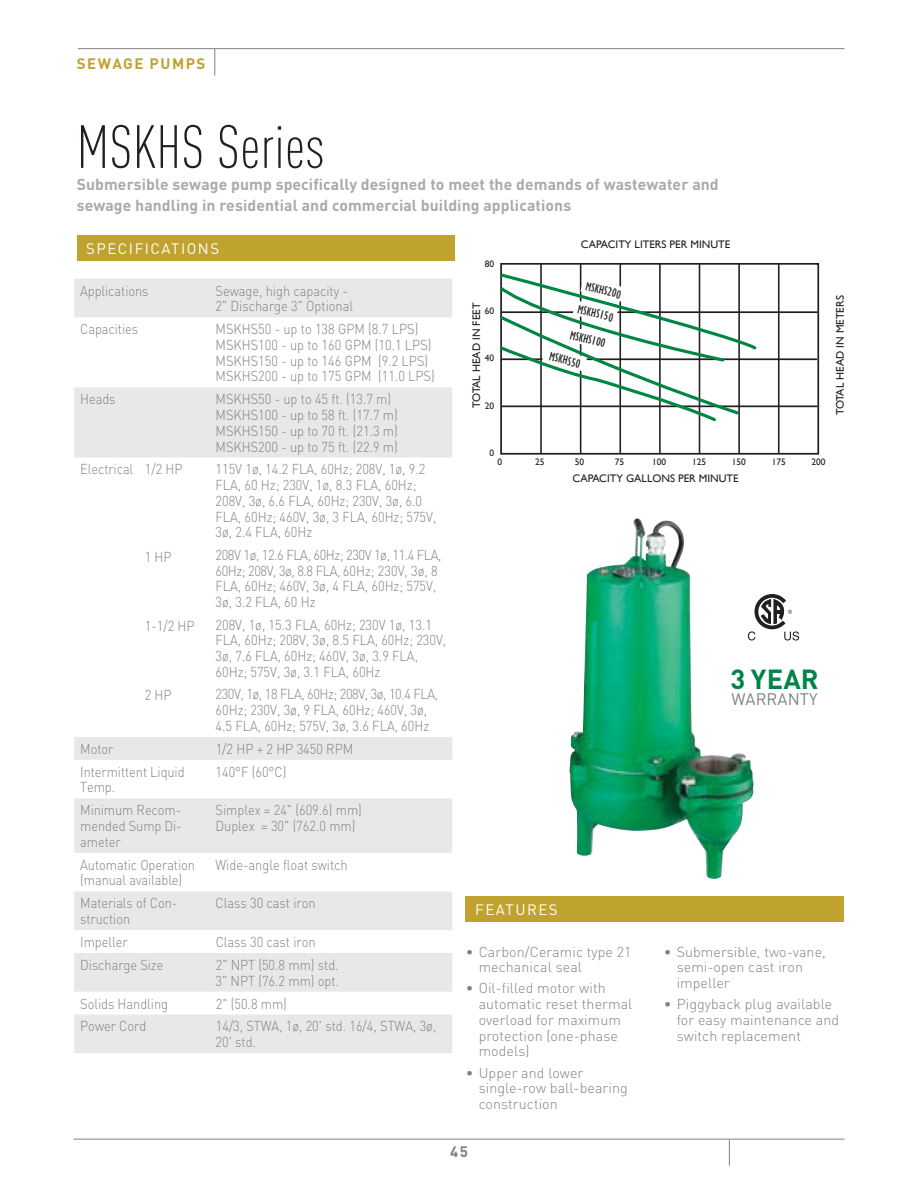
<style>
.page{position:relative;width:918px;height:1188px;background:#fff}
.page>*{position:absolute;margin:0;border:0;box-sizing:border-box;transform-origin:0 0}
.t1{font:300 condensed 60px "DIN Pro";letter-spacing:.005em;color:#231f20}
.t2{font:700 27.3px "DIN Pro";color:#008448}
.t3{font:16.5px "DIN Pro";letter-spacing:.005em;color:#808284}
.t4{font:700 15.75px/21.8px "DIN Pro";letter-spacing:.005em;color:#a8aaac}
.t5{font:15px "DIN Pro";letter-spacing:.1em;color:#fff}
.t6{font:700 15px "DIN Pro";letter-spacing:.1em;color:#c0a22f}
.t7{font:700 15px "DIN Pro";color:#808284}
.t8{font:300 14.25px/15.8px "DIN Pro";color:#808284;scale:.9 1}
.t9{font:300 14.25px/15.8px "DIN Pro";color:#808284}
.t10{font:condensed 12.6px "Gill Sans MT Std";color:#231f20}
.t11{font:10.95px "Gill Sans";color:#231f20}
.t12{font:9.45px "Gill Sans";color:#231f20}
</style>
<div class="page">
<hr style="left:78px;top:48px;width:767px;height:1px;background:#808284">
<svg style="left:214px;top:49px;width:1px;height:27px"></svg>
<hr style="left:73px;top:1139px;width:772px;height:1px;background:#808284">
<svg style="left:729px;top:1139px;width:1px;height:27px"></svg>
<div style="left:77px;top:235px;width:378px;height:26px;background:#c0a22f"></div>
<div style="left:466px;top:896px;width:378px;height:26px;background:#c0a22f"></div>
<div style="left:500px;top:263px;width:319px;height:192px;border:2px solid #231f20"></div>
<hr style="left:659px;top:264px;width:2px;height:190px;background:#231f20">
<hr style="left:580px;top:264px;width:1px;height:190px;background:#231f20">
<hr style="left:619px;top:264px;width:2px;height:190px;background:#231f20">
<hr style="left:540px;top:264px;width:2px;height:190px;background:#231f20">
<hr style="left:699px;top:264px;width:1px;height:190px;background:#231f20">
<hr style="left:738px;top:264px;width:2px;height:190px;background:#231f20">
<hr style="left:778px;top:264px;width:2px;height:190px;background:#231f20">
<hr style="left:501px;top:405px;width:317px;height:2px;background:#231f20">
<hr style="left:501px;top:358px;width:316px;height:2px;background:#231f20">
<hr style="left:501px;top:311px;width:317px;height:2px;background:#231f20">
<svg style="left:500px;top:272px;width:259px;height:152px"></svg>
<svg style="left:753px;top:594px;width:46px;height:47px"></svg>
<img style="left:569px;top:518px;width:184px;height:361px">
<svg style="left:74px;top:279px;width:378px;height:774px"></svg>
<p class="t6" style="left:77px;top:58px;width:130px">SEWAGE PUMPS</p>
<h1 class="t1" style="left:77px;top:112px;width:249px">MSKHS Series</h1>
<p class="t4" style="left:77px;top:175px;width:644px">Submersible sewage pump specifically designed to meet the demands of wastewater and sewage handling in residential and commercial building applications</p>
<p class="t5" style="left:80px;top:240px;width:135px">SPECIFICATIONS</p>
<p class="t5" style="left:86px;top:240px;width:135px">SPECIFICATIONS</p>
<p class="t8" style="left:80px;top:284px;width:77px">Applications</p>
<p class="t8" style="left:216px;top:284px;width:154px">Sewage, high capacity -<br>2" Discharge 3" Optional</p>
<p class="t8" style="left:80px;top:323px;width:66px">Capacities</p>
<p class="t8" style="left:216px;top:323px;width:245px">MSKHS50 - up to 138 GPM (8.7 LPS)<br>MSKHS100 - up to 160 GPM (10.1 LPS)<br>MSKHS150 - up to 146 GPM (9.2 LPS)<br>MSKHS200 - up to 175 GPM (11.0 LPS)</p>
<p class="t8" style="left:80px;top:393px;width:41px">Heads</p>
<p class="t8" style="left:216px;top:393px;width:204px">MSKHS50 - up to 45 ft. (13.7 m)<br>MSKHS100 - up to 58 ft. (17.7 m)<br>MSKHS150 - up to 70 ft. (21.3 m)<br>MSKHS200 - up to 75 ft. (22.9 m)</p>
<p class="t8" style="left:80px;top:463px;width:115px">Electrical 1/2 HP</p>
<p class="t8" style="left:216px;top:463px;width:247px">115V 1ø, 14.2 FLA, 60Hz; 208V, 1ø, 9.2<br>FLA, 60 Hz; 230V, 1ø, 8.3 FLA, 60Hz;<br>208V, 3ø, 6.6 FLA, 60Hz; 230V, 3ø, 6.0<br>FLA, 60Hz; 460V, 3ø, 3 FLA, 60Hz; 575V,<br>3ø, 2.4 FLA, 60Hz</p>
<p class="t8" style="left:216px;top:549px;width:253px">208V 1ø, 12.6 FLA, 60Hz; 230V 1ø, 11.4 FLA, 60Hz; 208V, 3ø, 8.8 FLA, 60Hz; 230V, 3ø, 8<br>FLA, 60Hz; 460V, 3ø, 4 FLA, 60Hz; 575V, 3ø, 3.2 FLA, 60 Hz</p>
<p class="t8" style="left:216px;top:618px;width:258px">208V, 1ø, 15.3 FLA, 60Hz; 230V 1ø, 13.1<br>FLA, 60Hz; 208V, 3ø, 8.5 FLA, 60Hz; 230V, 3ø, 7.6 FLA, 60Hz; 460V, 3ø, 3.9 FLA, 60Hz; 575V, 3ø, 3.1 FLA, 60Hz</p>
<p class="t8" style="left:216px;top:688px;width:249px">230V, 1ø, 18 FLA, 60Hz; 208V, 3ø, 10.4 FLA,<br>60Hz; 230V, 3ø, 9 FLA, 60Hz; 460V, 3ø,<br>4.5 FLA, 60Hz; 575V, 3ø, 3.6 FLA, 60Hz</p>
<p class="t8" style="left:145px;top:550px;width:31px">1 HP</p>
<p class="t8" style="left:145px;top:619px;width:57px">1-1/2 HP</p>
<p class="t8" style="left:145px;top:688px;width:31px">2 HP</p>
<p class="t8" style="left:80px;top:743px;width:39px">Motor</p>
<p class="t8" style="left:216px;top:743px;width:154px">1/2 HP + 2 HP 3450 RPM</p>
<p class="t8" style="left:80px;top:765px;width:118px">Intermittent Liquid<br>Temp.</p>
<p class="t8" style="left:216px;top:765px;width:80px">140°F (60°C)</p>
<p class="t8" style="left:80px;top:804px;width:114px;text-align:justify">Minimum Recom&shy;mended Sump Di&shy;ameter</p>
<p class="t8" style="left:216px;top:804px;width:164px">Simplex = 24" (609.6) mm)<br>Duplex = 30" (762.0 mm)</p>
<p class="t8" style="left:80px;top:858px;width:129px">Automatic Operation (manual available)</p>
<p class="t8" style="left:216px;top:859px;width:148px">Wide-angle float switch</p>
<p class="t8" style="left:80px;top:897px;width:109px">Materials of Con&shy;struction</p>
<p class="t8" style="left:216px;top:897px;width:113px">Class 30 cast iron</p>
<p class="t8" style="left:80px;top:936px;width:54px">Impeller</p>
<p class="t8" style="left:216px;top:936px;width:113px">Class 30 cast iron</p>
<p class="t8" style="left:80px;top:959px;width:94px">Discharge Size</p>
<p class="t8" style="left:216px;top:959px;width:139px">2" NPT (50.8 mm) std.<br>3" NPT (76.2 mm) opt.</p>
<p class="t8" style="left:80px;top:997px;width:99px">Solids Handling</p>
<p class="t8" style="left:216px;top:997px;width:80px">2" (50.8 mm)</p>
<p class="t8" style="left:80px;top:1020px;width:75px">Power Cord</p>
<p class="t8" style="left:216px;top:1020px;width:247px">14/3, STWA, 1ø, 20' std. 16/4, STWA, 3ø,<br>20' std.</p>
<p class="t12" style="left:485px;top:259px;width:11px">80</p>
<p class="t11" style="left:470px;top:408px;width:106px;rotate:-90deg">TOTAL HEAD IN FEET</p>
<p class="t12" style="left:485px;top:306px;width:11px">60</p>
<p class="t12" style="left:485px;top:353px;width:11px">40</p>
<p class="t12" style="left:485px;top:400px;width:11px">20</p>
<p class="t11" style="left:581px;top:238px;width:151px">CAPACITY LITERS PER MINUTE</p>
<p class="t10" style="left:588px;top:279px;width:38px;rotate:14deg">MSKHS200</p>
<p class="t10" style="left:572px;top:327px;width:38px;rotate:14deg">MSKHS100</p>
<p class="t10" style="left:580px;top:302px;width:38px;rotate:14deg">MSKHS150</p>
<p class="t10" style="left:551px;top:349px;width:33px;rotate:14deg">MSKHS50</p>
<p class="t11" style="left:834px;top:415px;width:121px;rotate:-90deg">TOTAL HEAD IN METERS</p>
<p class="t12" style="left:490px;top:447px;width:6px">0</p>
<p class="t12" style="left:498px;top:456px;width:6px">0</p>
<p class="t12" style="left:535px;top:456px;width:11px">25</p>
<p class="t12" style="left:575px;top:456px;width:11px">50</p>
<p class="t12" style="left:615px;top:456px;width:11px">75</p>
<p class="t12" style="left:732px;top:456px;width:16px">150</p>
<p class="t12" style="left:652px;top:456px;width:16px">100</p>
<p class="t12" style="left:692px;top:456px;width:16px">125</p>
<p class="t12" style="left:772px;top:456px;width:16px">175</p>
<p class="t12" style="left:812px;top:456px;width:16px">200</p>
<p class="t11" style="left:572px;top:472px;width:168px">CAPACITY GALLONS PER MINUTE</p>
<h2 class="t2" style="left:730px;top:669px;width:90px">3 YEAR</h2>
<p class="t3" style="left:732px;top:690px;width:88px">WARRANTY</p>
<p class="t5" style="left:475px;top:901px;width:84px">FEATURES</p>
<p class="t9" style="left:479px;top:945px;width:154px;text-indent:-13px">• Carbon/Ceramic type 21 mechanical seal</p>
<p class="t9" style="left:479px;top:982px;width:155px;text-indent:-13px">• Oil-filled motor with automatic reset thermal overload for maximum protection (one-phase models)</p>
<p class="t9" style="left:479px;top:1066px;width:151px;text-indent:-13px">• Upper and lower single-row ball-bearing construction</p>
<p class="t9" style="left:677px;top:945px;width:151px;text-indent:-13px">• Submersible, two-vane, semi-open cast iron impeller</p>
<p class="t9" style="left:677px;top:998px;width:164px;text-indent:-13px">• Piggyback plug available for easy maintenance and switch replacement</p>
<p class="t7" style="left:450px;top:1146px;width:19px">45</p>
</div>
